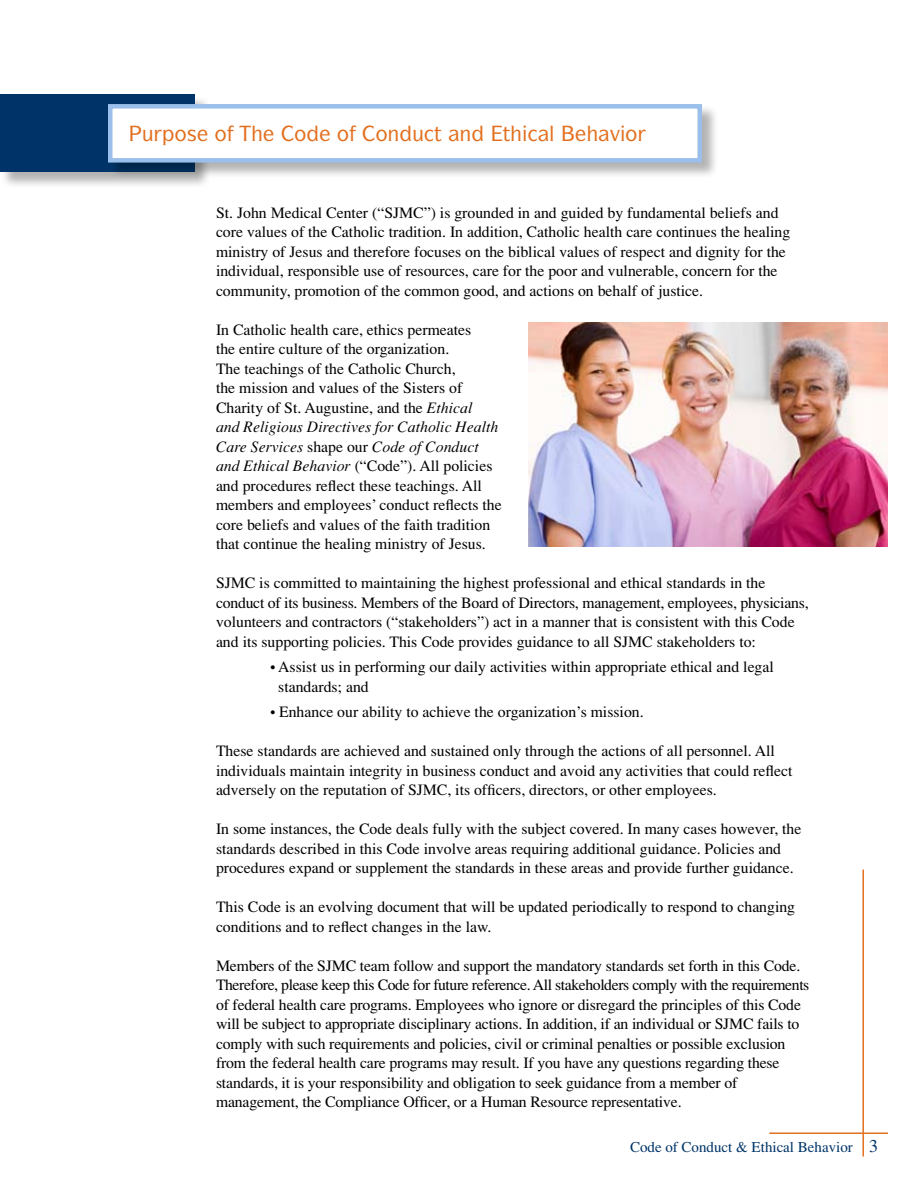
<style>
.page{position:relative;width:918px;height:1188px;background:#fff}
.page>*{position:absolute;margin:0;border:0;box-sizing:border-box;transform-origin:0 0}
.t1{font:500 21px "Symbol";color:#e36f1e}
.t2{font:18px "Times";color:#003468}
.t3{font:15.75px/19.5px "Times";color:#000}
.t4{font:15px "Times";color:#003468}
.s1{font-style:italic}
</style>
<div class="page">
<hr style="left:862px;top:870px;width:2px;height:287px;background:#e36f1e">
<hr style="left:769px;top:1132px;width:119px;height:2px;background:#e36f1e">
<img style="left:529px;top:322px;width:359px;height:225px">
<div style="left:0;top:95px;width:211px;height:94px;background:#000;opacity:.3"></div>
<div style="left:0;top:94px;width:194px;height:78px;background:#003468"></div>
<div style="left:108px;top:104px;width:611px;height:75px;background:#000;opacity:.3"></div>
<div style="left:108px;top:104px;width:594px;height:59px;background:#fff;border:4px solid #9abfeb"></div>
<h1 class="t1" style="left:142px;top:121px;width:87px">◆ □▲ □</h1>
<h1 class="t1" style="left:294px;top:121px;width:179px">□ □ □■◆▼ ■</h1>
<p class="t3" style="left:216px;top:203px;width:576px">St. John Medical Center (“SJMC”) is grounded in and guided by fundamental beliefs and core values of the Catholic tradition. In addition, Catholic health care continues the healing ministry of Jesus and therefore focuses on the biblical values of respect and dignity for the individual, responsible use of resources, care for the poor and vulnerable, concern for the community, promotion of the common good, and actions on behalf of justice.</p>
<p class="t3" style="left:216px;top:320px;width:287px">In Catholic health care, ethics permeates<br>the entire culture of the organization.<br>The teachings of the Catholic Church,<br>the mission and values of the Sisters of Charity of St. Augustine, and the <span class="s1">Ethical<br>and Religious Directives for Catholic Health Care Services</span> shape our <span class="s1">Code of Conduct and Ethical Behavior</span> (“Code”). All policies and procedures reflect these teachings. All members and employees’ conduct reflects the core beliefs and values of the faith tradition that continue the healing ministry of Jesus.</p>
<p class="t3" style="left:216px;top:573px;width:594px">SJMC is committed to maintaining the highest professional and ethical standards in the conduct of its business. Members of the Board of Directors, management, employees, physicians, volunteers and contractors (“stakeholders”) act in a manner that is consistent with this Code and its supporting policies. This Code provides guidance to all SJMC stakeholders to:</p>
<p class="t3" style="left:278px;top:657px;width:497px;text-indent:-8px">• Assist us in performing our daily activities within appropriate ethical and legal standards; and</p>
<p class="t3" style="left:270px;top:702px;width:375px">• Enhance our ability to achieve the organization’s mission.</p>
<p class="t3" style="left:216px;top:741px;width:578px">These standards are achieved and sustained only through the actions of all personnel. All individuals maintain integrity in business conduct and avoid any activities that could reflect adversely on the reputation of SJMC, its officers, directors, or other employees.</p>
<p class="t3" style="left:216px;top:819px;width:587px">In some instances, the Code deals fully with the subject covered. In many cases however, the standards described in this Code involve areas requiring additional guidance. Policies and procedures expand or supplement the standards in these areas and provide further guidance.</p>
<p class="t3" style="left:216px;top:897px;width:581px">This Code is an evolving document that will be updated periodically to respond to changing conditions and to reflect changes in the law.</p>
<p class="t3" style="left:216px;top:956px;width:595px">Members of the SJMC team follow and support the mandatory standards set forth in this Code.<br>Therefore, please keep this Code for future reference. All stakeholders comply with the requirements of federal health care programs. Employees who ignore or disregard the principles of this Code will be subject to appropriate disciplinary actions. In addition, if an individual or SJMC fails to comply with such requirements and policies, civil or criminal penalties or possible exclusion from the federal health care programs may result. If you have any questions regarding these standards, it is your responsibility and obligation to seek guidance from a member of management, the Compliance Officer, or a Human Resource representative.</p>
<p class="t4" style="left:630px;top:1138px;width:224px">Code of Conduct &amp; Ethical Behavior</p>
<p class="t2" style="left:869px;top:1136px;width:10px">3</p>
</div>
